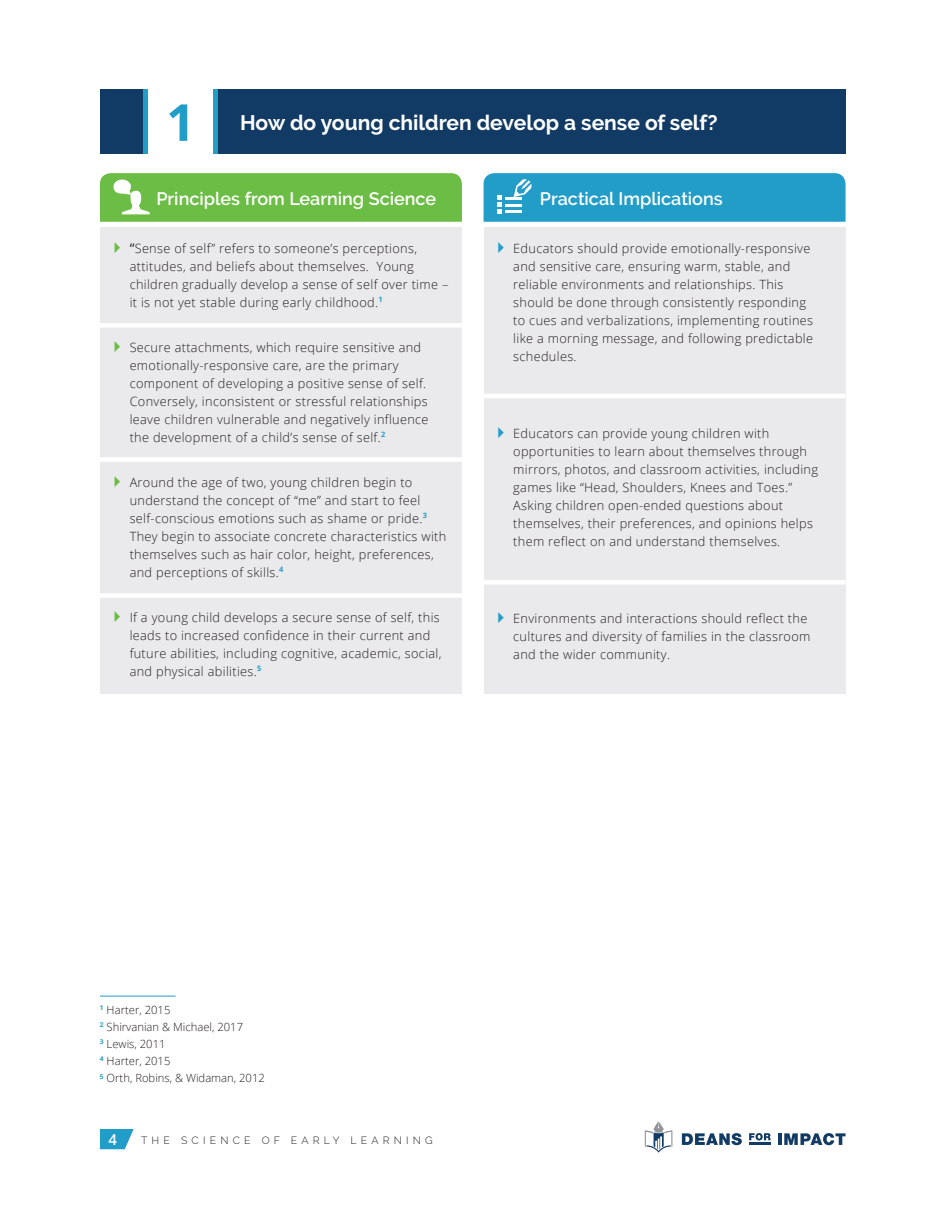
<style>
.page{position:relative;width:932px;height:1215px;background:#fff}
.page>*{position:absolute;margin:0;border:0;box-sizing:border-box;transform-origin:0 0}
.t1{font:700 51px "Open Sans";color:#229dc8}
.t2{font:700 21px "Raleway";color:#fff}
.t3{font:600 18px "Raleway";color:#fff}
.t4{font:600 15px "Open Sans";color:#fff}
.t5{font:300 12.75px/18px "Open Sans";letter-spacing:.025em;color:#231f20}
.t6{font:300 11.25px/17.1px "Open Sans";color:#231f20}
.t7{font:300 10.5px "Raleway";letter-spacing:.4em;color:#231f20}
.s1{font-weight:400;font-size:13.5px}
</style>
<div class="page">
<svg style="left:100px;top:1129px;width:34px;height:20px"></svg>
<div style="left:100px;top:228px;width:362px;height:466px;background:#eaeaec"></div>
<div style="left:483px;top:228px;width:362px;height:466px;background:#eaeaec"></div>
<div style="left:100px;top:89px;width:44px;height:65px;background:#113a64"></div>
<div style="left:217px;top:89px;width:628px;height:65px;background:#113a64"></div>
<hr style="left:143px;top:89px;width:4px;height:65px;background:#229dc8">
<div style="left:213px;top:89px;width:5px;height:65px;background:#229dc8"></div>
<svg style="left:644px;top:1121px;width:28px;height:32px"></svg>
<svg style="left:682px;top:1133px;width:59px;height:12px"></svg>
<svg style="left:749px;top:1133px;width:21px;height:7px"></svg>
<svg style="left:778px;top:1133px;width:67px;height:12px"></svg>
<hr style="left:749px;top:1143px;width:21px;height:2px;background:#113a64">
<hr style="left:100px;top:996px;width:76px;height:1px;background:#229dc8">
<svg style="left:100px;top:173px;width:362px;height:49px;background:#71bf4c"></svg>
<svg style="left:483px;top:173px;width:362px;height:49px;background:#29a0c9"></svg>
<hr style="left:483px;top:394px;width:362px;height:4px;background:#fff">
<div style="left:483px;top:580px;width:362px;height:5px;background:#fff"></div>
<div style="left:100px;top:323px;width:362px;height:5px;background:#fff"></div>
<div style="left:100px;top:457px;width:362px;height:5px;background:#fff"></div>
<div style="left:100px;top:593px;width:362px;height:5px;background:#fff"></div>
<h1 class="t1" style="left:166px;top:93px;width:31px">1</h1>
<h2 class="t2" style="left:240px;top:115px;width:479px">How do young children develop a sense of self?</h2>
<h3 class="t3" style="left:156px;top:192px;width:281px">Principles from Learning Science</h3>
<h3 class="t3" style="left:540px;top:192px;width:184px">Practical Implications</h3>
<p class="t5" style="left:130px;top:240px;width:320px"><span class="s1">“</span>Sense of self” refers to someone’s perceptions, attitudes, and beliefs about themselves. Young children gradually develop a sense of self over time – it is not yet stable during early childhood.<sup>1</sup></p>
<p class="t5" style="left:130px;top:339px;width:300px">Secure attachments, which require sensitive and emotionally-responsive care, are the primary component of developing a positive sense of self.<br>Conversely, inconsistent or stressful relationships leave children vulnerable and negatively influence the development of a child’s sense of self.<sup>2</sup></p>
<p class="t5" style="left:130px;top:474px;width:318px">Around the age of two, young children begin to understand the concept of “me” and start to feel self-conscious emotions such as shame or pride.<sup>3<br></sup>They begin to associate concrete characteristics with themselves such as hair color, height, preferences, and perceptions of skills.<sup>4</sup></p>
<p class="t5" style="left:130px;top:609px;width:313px">If a young child develops a secure sense of self, this leads to increased confidence in their current and future abilities, including cognitive, academic, social, and physical abilities.<sup>5</sup></p>
<p class="t5" style="left:513px;top:240px;width:301px">Educators should provide emotionally-responsive and sensitive care, ensuring warm, stable, and reliable environments and relationships. This should be done through consistently responding to cues and verbalizations, implementing routines like a morning message, and following predictable schedules.</p>
<p class="t5" style="left:513px;top:426px;width:306px">Educators can provide young children with opportunities to learn about themselves through mirrors, photos, and classroom activities, including games like “Head, Shoulders, Knees and Toes.” Asking children open-ended questions about themselves, their preferences, and opinions helps them reflect on and understand themselves.</p>
<p class="t5" style="left:513px;top:611px;width:299px">Environments and interactions should reflect the cultures and diversity of families in the classroom and the wider community.</p>
<p class="t6" style="left:100px;top:1002px;width:166px"><sup>1</sup> Harter, 2015<br><sup>2</sup> Shirvanian &amp; Michael, 2017<br><sup>3</sup> Lewis, 2011<br><sup>4</sup> Harter, 2015<br><sup>5</sup> Orth, Robins, &amp; Widaman, 2012</p>
<p class="t4" style="left:108px;top:1133px;width:10px">4</p>
<p class="t7" style="left:141px;top:1134px;width:293px">THE SCIENCE OF EARLY LEARNING</p>
</div>
